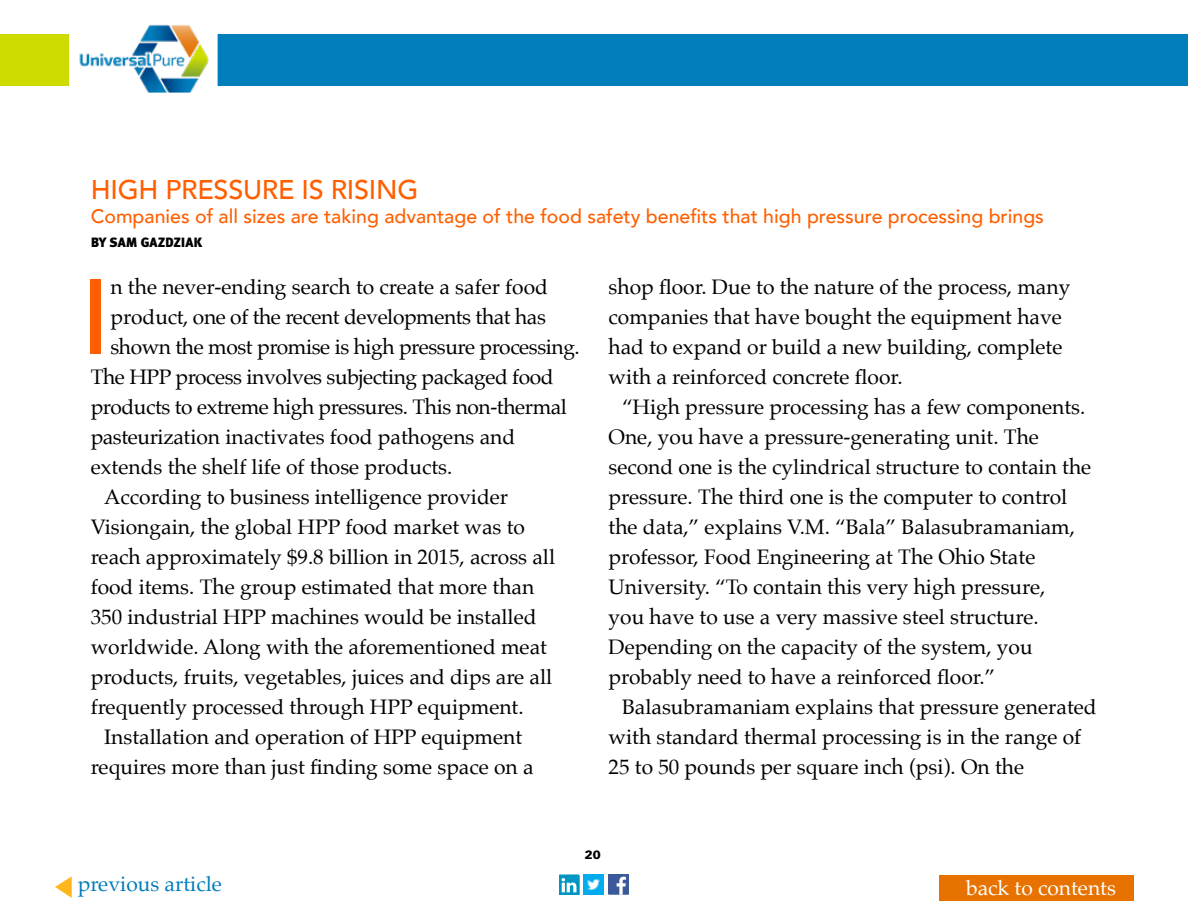
<style>
.page{position:relative;width:1188px;height:918px;background:#fff}
.page>*{position:absolute;margin:0;border:0;box-sizing:border-box;transform-origin:0 0}
.t1{font:500 105.75px "Avenir";color:#ff5f00}
.t2{font:500 27px "Avenir";letter-spacing:-.01em;color:#ff5f00}
.t3{font:21px/30px "Palatino";color:#000}
.t4{font:21px "Palatino";letter-spacing:-.02em;color:#000}
.t5{font:21px "Palatino";color:#007dbb}
.t6{font:21px "Palatino";color:#fff}
.t7{font:500 19.5px "Avenir";color:#ff5f00}
.t8{font:900 13.5px "Meta Plus Lining";color:#000}
.t9{font:900 12px "Univers";color:#000}
</style>
<div class="page">
<svg style="left:609px;top:874px;width:20px;height:21px"></svg>
<img style="left:583px;top:874px;width:20px;height:21px">
<svg style="left:559px;top:874px;width:20px;height:21px"></svg>
<div style="left:0;top:34px;width:70px;height:52px;background:#cddb00"></div>
<div style="left:218px;top:34px;width:970px;height:52px;background:#007dbb"></div>
<div style="left:940px;top:875px;width:194px;height:26px;background:#e87200"></div>
<img style="left:79px;top:24px;width:130px;height:68px">
<div style="left:69px;top:19px;width:149px;height:76px;border:2px solid #fff"></div>
<svg style="left:55px;top:876px;width:17px;height:22px"></svg>
<p class="t2" style="left:91px;top:166px;width:329px">HIGH PRESSURE IS RISING</p>
<p class="t7" style="left:91px;top:199px;width:955px">Companies of all sizes are taking advantage of the food safety benefits that high pressure processing brings</p>
<p class="t8" style="left:91px;top:235px;width:113px">BY SAM GAZDZIAK</p>
<h1 class="t1" style="left:81px;top:226px;width:31px">I</h1>
<p class="t3" style="left:110px;top:272px;width:439px">n the never-ending search to create a safer food</p>
<p class="t4" style="left:110px;top:299px;width:437px">product, one of the recent developments that has</p>
<p class="t4" style="left:110px;top:329px;width:471px">shown the most promise is high pressure processing.</p>
<p class="t4" style="left:91px;top:359px;width:465px">The HPP process involves subjecting packaged food</p>
<p class="t4" style="left:91px;top:389px;width:478px">products to extreme high pressures. This non-thermal</p>
<p class="t3" style="left:91px;top:422px;width:426px">pasteurization inactivates food pathogens and</p>
<p class="t3" style="left:91px;top:452px;width:363px">extends the shelf life of those products.</p>
<p class="t3" style="left:104px;top:482px;width:405px">According to business intelligence provider</p>
<p class="t3" style="left:91px;top:512px;width:436px">Visiongain, the global HPP food market was to</p>
<p class="t3" style="left:91px;top:542px;width:466px">reach approximately $9.8 billion in 2015, across all</p>
<p class="t3" style="left:91px;top:572px;width:445px">food items. The group estimated that more than</p>
<p class="t3" style="left:91px;top:602px;width:447px">350 industrial HPP machines would be installed</p>
<p class="t3" style="left:91px;top:632px;width:458px">worldwide. Along with the aforementioned meat</p>
<p class="t3" style="left:91px;top:662px;width:463px">products, fruits, vegetables, juices and dips are all</p>
<p class="t3" style="left:91px;top:692px;width:435px">frequently processed through HPP equipment.</p>
<p class="t3" style="left:104px;top:722px;width:420px">Installation and operation of HPP equipment</p>
<p class="t3" style="left:91px;top:752px;width:444px">requires more than just finding some space on a</p>
<p class="t3" style="left:609px;top:272px;width:463px">shop floor. Due to the nature of the process, many companies that have bought the equipment have had to expand or build a new building, complete with a reinforced concrete floor.</p>
<p class="t3" style="left:609px;top:392px;width:484px;text-indent:14px">“High pressure processing has a few components.<br>One, you have a pressure-generating unit. The second one is the cylindrical structure to contain the pressure. The third one is the computer to control the data,” explains V.M. “Bala” Balasubramaniam, professor, Food Engineering at The Ohio State University. “To contain this very high pressure,<br>you have to use a very massive steel structure.<br>Depending on the capacity of the system, you probably need to have a reinforced floor.”</p>
<p class="t3" style="left:609px;top:692px;width:490px;text-indent:14px">Balasubramaniam explains that pressure generated with standard thermal processing is in the range of<br>25 to 50 pounds per square inch (psi). On the</p>
<p class="t5" style="left:78px;top:866px;width:146px">previous article</p>
<p class="t9" style="left:585px;top:847px;width:18px">20</p>
<p class="t6" style="left:966px;top:870px;width:151px">back to contents</p>
</div>
